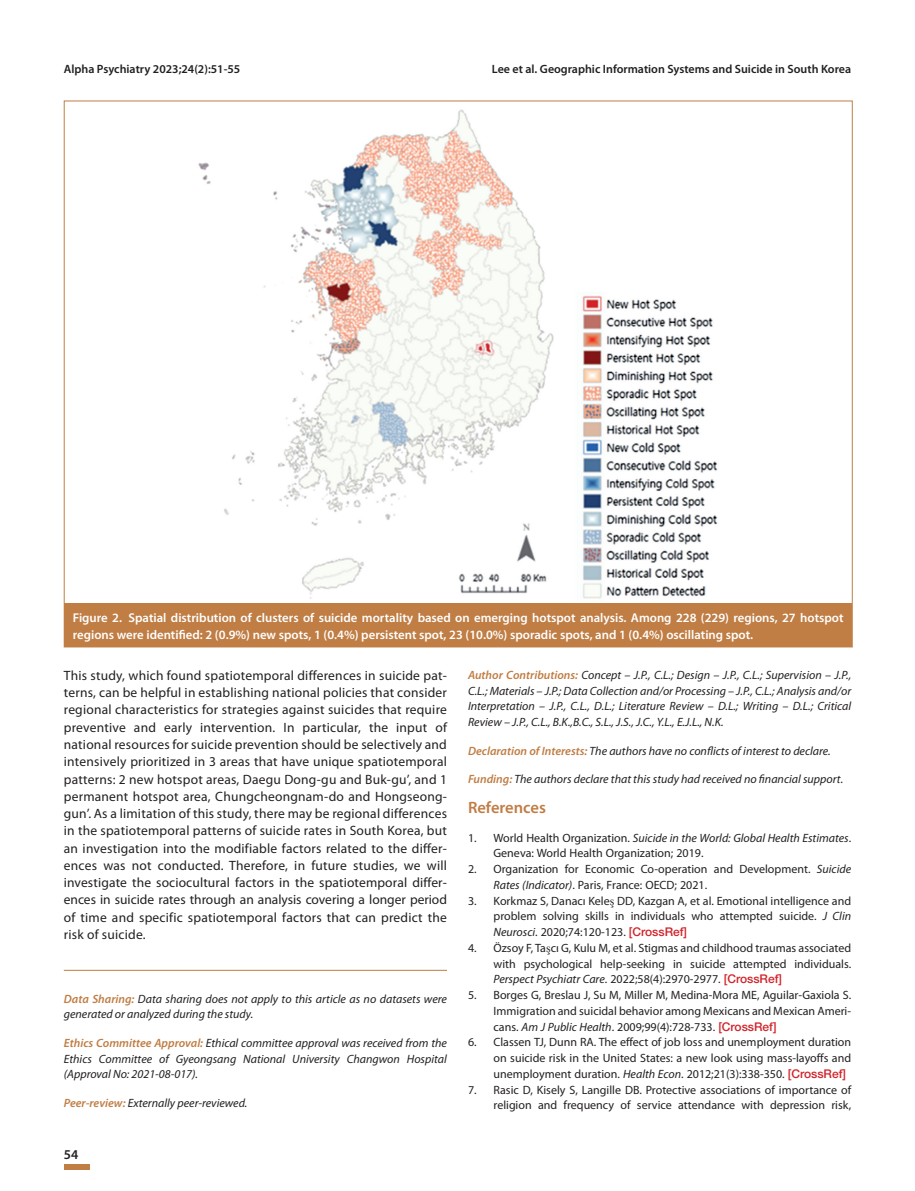
<style>
.page{position:relative;width:915px;height:1191px;background:#fff}
.page>*{position:absolute;margin:0;border:0;box-sizing:border-box;transform-origin:0 0}
.t1{font:600 16.5px "Myriad Pro";color:#c07d44}
.t2{font:13.5px/17.2px "Myriad Pro";letter-spacing:.015em;color:#231f20;text-align:justify}
.t3{font:600 13.5px "Myriad Pro";color:#231f20}
.t4{font:600 12.75px/16.5px "Myriad Pro";color:#fff}
.t5{font:12px/15.8px "Myriad Pro";color:#231f20;text-align:justify}
.t6{font:italic 12px/15.8px "Myriad Pro";color:#231f20;text-align:justify}
.t7{font:600 12px "Myriad Pro";color:#231f20}
.s1{font-weight:600;color:#c07d44}
.s2{font-style:italic}
.s3{font-family:"STIX General"}
.s4{font-family:"Helvetica Neue LT Std";font-weight:500;color:#d1232a}
</style>
<div class="page">
<div style="left:64px;top:1163px;width:25px;height:6px;background:#c07d44"></div>
<hr style="left:64px;top:970px;width:383px;height:1px;background:#c07d44">
<div style="left:65px;top:603px;width:786px;height:44px;background:#c07d44"></div>
<img style="left:198px;top:109px;width:520px;height:490px">
<p class="t7" style="left:64px;top:61px;width:178px">Alpha Psychiatry 2023;24(2):51-55</p>
<p class="t7" style="left:492px;top:61px;width:360px">Lee et al. Geographic Information Systems and Suicide in South Korea</p>
<p class="t4" style="left:73px;top:609px;width:772px">Figure 2. Spatial distribution of clusters of suicide mortality based on emerging hotspot analysis. Among 228 (229) regions, 27 hotspot regions were identified: 2 (0.9%) new spots, 1 (0.4%) persistent spot, 23 (10.0%) sporadic spots, and 1 (0.4%) oscillating spot.</p>
<p class="t2" style="left:64px;top:666px;width:384px">This study, which found spatiotemporal differences in suicide pat&shy;terns, can be helpful in establishing national policies that consider regional characteristics for strategies against suicides that require preventive and early intervention. In particular, the input of national resources for suicide prevention should be selectively and intensively prioritized in 3 areas that have unique spatiotemporal patterns: 2 new hotspot areas, Daegu Dong-gu and Buk-gu’, and 1 permanent hotspot area, Chungcheongnam-do and Hongseong&shy;gun’. As a limitation of this study, there may be regional differences in the spatiotemporal patterns of suicide rates in South Korea, but an investigation into the modifiable factors related to the differ&shy;ences was not conducted. Therefore, in future studies, we will investigate the sociocultural factors in the spatiotemporal differ&shy;ences in suicide rates through an analysis covering a longer period of time and specific spatiotemporal factors that can predict the risk of suicide.</p>
<p class="t6" style="left:64px;top:990px;width:384px"><span class="s1">Data Sharing:</span> Data sharing does not apply to this article as no datasets were generated or analyzed during the study.</p>
<p class="t6" style="left:64px;top:1034px;width:384px"><span class="s1">Ethics Committee Approval:</span> Ethical committee approval was received from the Ethics Committee of Gyeongsang National University Changwon Hospital (Approval No: 2021-08-017).</p>
<p class="t6" style="left:64px;top:1094px;width:185px"><span class="s1">Peer-review:</span> Externally peer-reviewed.</p>
<p class="t3" style="left:64px;top:1145px;width:16px">54</p>
<p class="t6" style="left:468px;top:666px;width:384px"><span class="s1">Author Contributions:</span> Concept – J.P., C.L.; Design – J.P., C.L.; Supervision – J.P., C.L.; Materials – J.P.; Data Collection and/or Processing – J.P., C.L.; Analysis and/or Interpretation – J.P., C.L., D.L.; Literature Review – D.L.; Writing – D.L.; Critical Review – J.P., C.L., B.K.,B.C., S.L., J.S., J.C., Y.L., E.J.L., N.K.</p>
<p class="t6" style="left:468px;top:742px;width:364px"><span class="s1">Declaration of Interests:</span> The authors have no conflicts of interest to declare.</p>
<p class="t6" style="left:468px;top:771px;width:376px"><span class="s1">Funding:</span> The authors declare that this study had received no financial support.</p>
<h1 class="t1" style="left:468px;top:797px;width:79px">References</h1>
<p class="t5" style="left:493px;top:829px;width:359px;text-indent:-26px">1. World Health Organization. <span class="s2">Suicide in the World: Global Health Estimates</span>.<br>Geneva: World Health Organization; 2019.</p>
<p class="t5" style="left:493px;top:861px;width:359px;text-indent:-26px">2. Organization for Economic Co-operation and Development. <span class="s2">Suicide<br>Rates (Indicator)</span>. Paris, France: OECD; 2021.</p>
<p class="t5" style="left:493px;top:892px;width:359px;text-indent:-26px">3. Korkmaz S, Danacı Kele<span class="s3">ş</span> DD, Kazgan A, et al. Emotional intelligence and problem solving skills in individuals who attempted suicide. <span class="s2">J Clin Neurosci</span>. 2020;74:120-123. <span class="s4">[CrossRef]</span></p>
<p class="t5" style="left:493px;top:939px;width:359px;text-indent:-26px">4. Özsoy F, Ta<span class="s3">ş</span>cı G, Kulu M, et al. Stigmas and childhood traumas associated with psychological help-seeking in suicide attempted individuals.<br><span class="s2">Perspect Psychiatr Care</span>. 2022;58(4):2970-2977. <span class="s4">[CrossRef]</span></p>
<p class="t5" style="left:493px;top:987px;width:359px;text-indent:-26px">5. Borges G, Breslau J, Su M, Miller M, Medina-Mora ME, Aguilar-Gaxiola S.<br>Immigration and suicidal behavior among Mexicans and Mexican Ameri&shy;cans. <span class="s2">Am J Public Health</span>. 2009;99(4):728-733. <span class="s4">[CrossRef]</span></p>
<p class="t5" style="left:493px;top:1034px;width:359px;text-indent:-26px">6. Classen TJ, Dunn RA. The effect of job loss and unemployment duration on suicide risk in the United States: a new look using mass-layoffs and unemployment duration. <span class="s2">Health Econ</span>. 2012;21(3):338-350. <span class="s4">[CrossRef]</span></p>
<p class="t5" style="left:468px;top:1081px;width:384px;text-align:right">7. Rasic D, Kisely S, Langille DB. Protective associations of importance of religion and frequency of service attendance with depression risk,</p>
</div>
